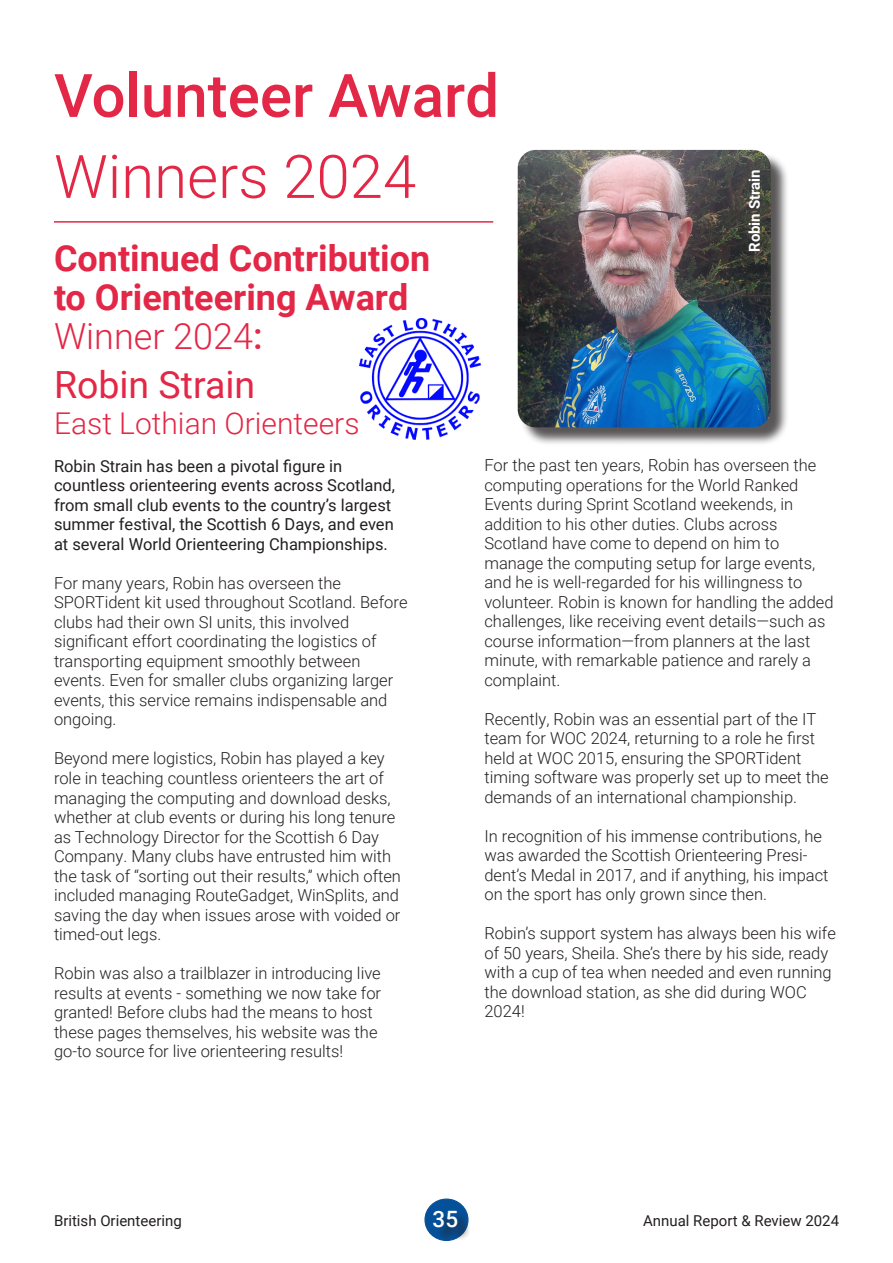
<style>
.page{position:relative;width:893px;height:1263px;background:#fff}
.page>*{position:absolute;margin:0;border:0;box-sizing:border-box;transform-origin:0 0}
.t1{font:500 60px "Roboto";color:#e32746}
.t2{font:300 60px "Roboto";color:#e32746}
.t3{font:37.5px "Roboto";color:#e32746}
.t4{font:700 36px/39px "Roboto";color:#e32746}
.t5{font:300 30px "Roboto";color:#e32746}
.t6{font:500 22.5px "Roboto";color:#fff}
.t7{font:300 16.5px/19.5px "Roboto";color:#231f20}
.t8{font:16.5px/19.5px "Roboto";color:#231f20}
.t9{font:15px "Roboto";color:#231f20}
.t10{font:700 15px "Roboto";color:#fff}
.s1{font-weight:300}
.s2{font-weight:500}
</style>
<div class="page">
<div style="left:425px;top:1199px;width:43px;height:41px;background:#055199;border-radius:50%"></div>
<div style="left:424px;top:1198px;width:44px;height:43px;border:1px solid #055199;border-radius:50%"></div>
<div style="left:435px;top:1213px;width:36px;height:28px;background:#231f20;opacity:.75"></div>
<hr style="left:54px;top:221px;width:439px;height:2px;background:#e32746">
<div style="left:520px;top:152px;width:269px;height:294px;background:#231f20;opacity:.75"></div>
<img style="left:518px;top:150px;width:253px;height:277px">
<img style="left:359px;top:319px;width:122px;height:121px">
<p class="t1" style="left:54px;top:54px;width:447px">Volunteer Award</p>
<p class="t2" style="left:54px;top:135px;width:364px">Winners 2024</p>
<p class="t10" style="left:744px;top:252px;width:84px;rotate:-90deg">Robin Strain</p>
<p class="t4" style="left:54px;top:237px;width:378px">Continued Contribution to Orienteering Award<br><span class="s1">Winner 2024</span><span class="s2">:</span></p>
<p class="t3" style="left:54px;top:359px;width:203px">Robin Strain</p>
<p class="t5" style="left:54px;top:403px;width:307px">East Lothian Orienteers</p>
<p class="t8" style="left:54px;top:456px;width:290px">Robin Strain has been a pivotal figure in</p>
<p class="t8" style="left:54px;top:475px;width:343px">countless orienteering events across Scotland, from small club events to the country’s largest summer festival, the Scottish 6 Days, and even</p>
<p class="t8" style="left:54px;top:534px;width:335px">at several World Orienteering Championships.</p>
<p class="t7" style="left:54px;top:573px;width:288px">For many years, Robin has overseen the</p>
<p class="t7" style="left:54px;top:592px;width:355px">SPORTident kit used throughout Scotland. Before clubs had their own SI units, this involved</p>
<p class="t7" style="left:54px;top:631px;width:341px">significant effort coordinating the logistics of transporting equipment smoothly between events. Even for smaller clubs organizing larger events, this service remains indispensable and ongoing.</p>
<p class="t7" style="left:54px;top:748px;width:348px">Beyond mere logistics, Robin has played a key role in teaching countless orienteers the art of managing the computing and download desks, whether at club events or during his long tenure as Technology Director for the Scottish 6 Day Company. Many clubs have entrusted him with the task of “sorting out their results,” which often included managing RouteGadget, WinSplits, and saving the day when issues arose with voided or timed-out legs.</p>
<p class="t7" style="left:54px;top:963px;width:329px">Robin was also a trailblazer in introducing live results at events - something we now take for granted! Before clubs had the means to host these pages themselves, his website was the</p>
<p class="t7" style="left:54px;top:1041px;width:291px">go-to source for live orienteering results!</p>
<p class="t7" style="left:484px;top:455px;width:334px">For the past ten years, Robin has overseen the computing operations for the World Ranked<br>Events during Sprint Scotland weekends, in</p>
<p class="t7" style="left:484px;top:513px;width:295px">addition to his other duties. Clubs across</p>
<p class="t7" style="left:484px;top:533px;width:296px">Scotland have come to depend on him to</p>
<p class="t7" style="left:484px;top:552px;width:351px">manage the computing setup for large events, and he is well-regarded for his willingness to volunteer. Robin is known for handling the added challenges, like receiving event details—such as course information—from planners at the last minute, with remarkable patience and rarely a complaint.</p>
<p class="t7" style="left:484px;top:708px;width:346px">Recently, Robin was an essential part of the IT team for WOC 2024, returning to a role he first held at WOC 2015, ensuring the SPORTident timing software was properly set up to meet the demands of an international championship.</p>
<p class="t7" style="left:484px;top:825px;width:346px">In recognition of his immense contributions, he was awarded the Scottish Orienteering Presi&shy;dent’s Medal in 2017, and if anything, his impact on the sport has only grown since then.</p>
<p class="t7" style="left:484px;top:923px;width:353px">Robin’s support system has always been his wife of 50 years, Sheila. She’s there by his side, ready with a cup of tea when needed and even running the download station, as she did during WOC 2024!</p>
<p class="t9" style="left:54px;top:1210px;width:129px">British Orienteering</p>
<p class="t6" style="left:433px;top:1203px;width:27px">35</p>
<p class="t9" style="left:643px;top:1210px;width:198px">Annual Report &amp; Review 2024</p>
</div>
